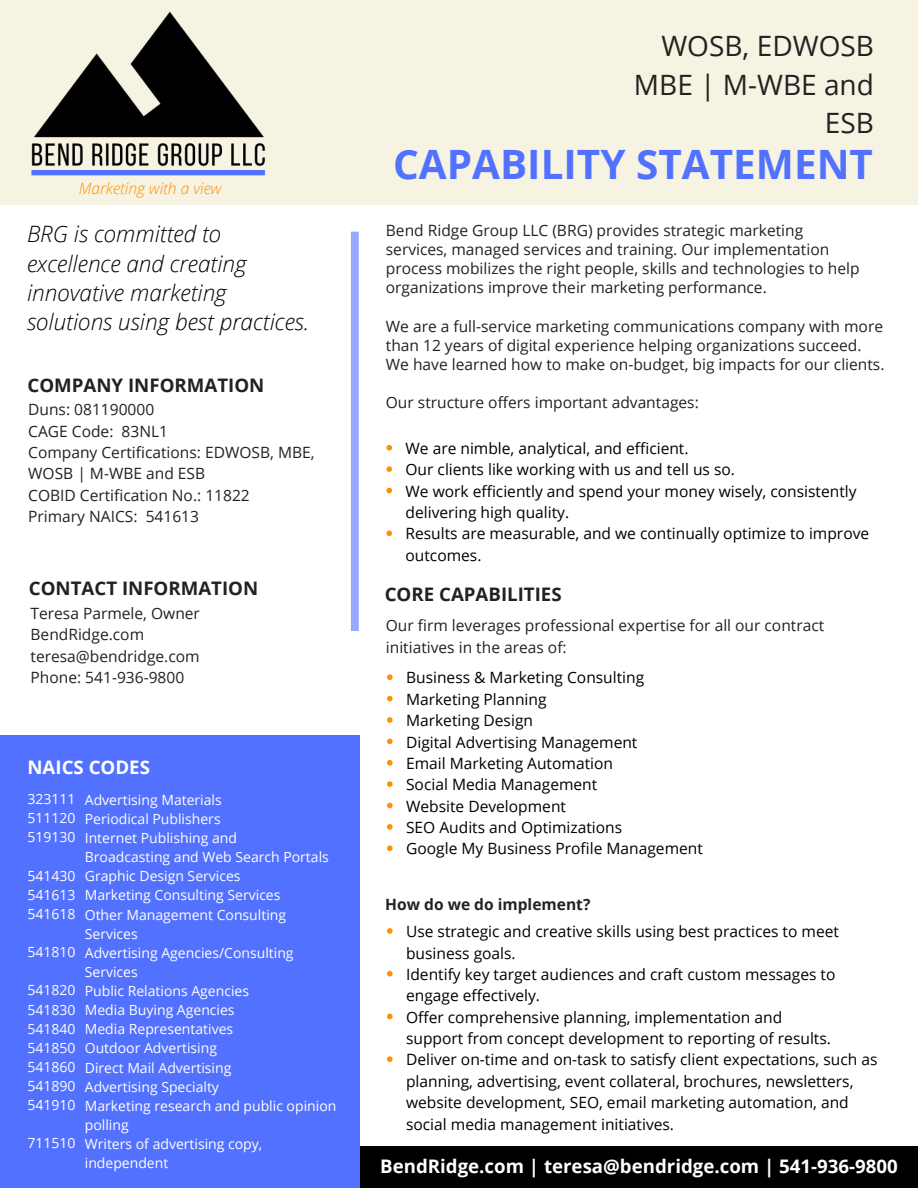
<style>
.page{position:relative;width:918px;height:1188px;background:#fff}
.page>*{position:absolute;margin:0;border:0;box-sizing:border-box;transform-origin:0 0}
.t1{font:700 40.5px "Open Sans";color:#5271ff}
.t2{font:28.05px/38.2px "Open Sans";color:#222;text-align:right}
.t3{font:italic 300 22.5px/29.2px "Open Sans";color:#000}
.t4{font:700 18.75px "Open Sans";color:#fff}
.t5{font:700 18.75px "Open Sans";color:#222}
.t6{font:15.6px/21.3px "Open Sans";color:#000}
.t7{font:15.6px/21.3px "Open Sans";color:#222}
.t8{font:700 15.6px "Open Sans";color:#222}
.t9{font:italic 300 15.6px "Open Sans";color:#ff9000}
.t10{font:13.95px/19.2px "Open Sans";color:#fff;text-align:justify}
</style>
<div class="page">
<div style="left:0;top:0;width:918px;height:205px;background:#f6f3e2"></div>
<img style="left:31px;top:11px;width:234px;height:165px">
<div style="left:360px;top:1146px;width:558px;height:42px;background:#000"></div>
<svg style="left:387px;top:674px;width:6px;height:6px"></svg>
<svg style="left:387px;top:696px;width:6px;height:5px"></svg>
<svg style="left:387px;top:717px;width:6px;height:6px"></svg>
<svg style="left:387px;top:739px;width:6px;height:5px"></svg>
<svg style="left:387px;top:760px;width:6px;height:6px"></svg>
<svg style="left:387px;top:781px;width:6px;height:6px"></svg>
<svg style="left:387px;top:803px;width:6px;height:5px"></svg>
<svg style="left:387px;top:824px;width:6px;height:6px"></svg>
<svg style="left:387px;top:845px;width:6px;height:6px"></svg>
<div style="left:0;top:736px;width:360px;height:452px;background:#5271ff"></div>
<svg style="left:351px;top:232px;width:8px;height:399px;background:#9af"></svg>
<svg style="left:386px;top:445px;width:6px;height:6px"></svg>
<svg style="left:386px;top:466px;width:6px;height:6px"></svg>
<svg style="left:386px;top:488px;width:6px;height:5px"></svg>
<svg style="left:386px;top:530px;width:6px;height:6px"></svg>
<svg style="left:387px;top:928px;width:6px;height:6px"></svg>
<svg style="left:387px;top:971px;width:6px;height:5px"></svg>
<svg style="left:387px;top:1014px;width:6px;height:5px"></svg>
<svg style="left:387px;top:1056px;width:6px;height:6px"></svg>
<p class="t9" style="left:79px;top:177px;width:144px">Marketing with a view</p>
<h3 class="t3" style="left:27px;top:219px;width:284px">BRG is committed to excellence and creating innovative marketing solutions using best practices.</h3>
<p class="t5" style="left:27px;top:372px;width:238px">COMPANY INFORMATION</p>
<p class="t7" style="left:28px;top:399px;width:288px">Duns: 081190000<br>CAGE Code: 83NL1<br>Company Certifications: EDWOSB, MBE,<br>WOSB | M-WBE and ESB<br>COBID Certification No.: 11822<br>Primary NAICS: 541613</p>
<p class="t5" style="left:29px;top:574px;width:231px">CONTACT INFORMATION</p>
<p class="t7" style="left:31px;top:602px;width:171px">Teresa Parmele, Owner<br>BendRidge.com teresa@bendridge.com<br>Phone: 541-936-9800</p>
<p class="t4" style="left:27px;top:754px;width:124px">NAICS CODES</p>
<p class="t10" style="left:85px;top:790px;width:253px;text-align:left">Advertising Materials<br>Periodical Publishers<br>Internet Publishing and<br>Broadcasting and Web Search Portals<br>Graphic Design Services<br>Marketing Consulting Services<br>Other Management Consulting<br>Services<br>Advertising Agencies/Consulting<br>Services<br>Public Relations Agencies<br>Media Buying Agencies<br>Media Representatives<br>Outdoor Advertising<br>Direct Mail Advertising<br>Advertising Specialty<br>Marketing research and public opinion polling<br>Writers of advertising copy, independent</p>
<p class="t10" style="left:27px;top:789px;width:49px">323111<br>511120<br>519130</p>
<p class="t10" style="left:27px;top:866px;width:49px">541430<br>541613<br>541618</p>
<p class="t10" style="left:27px;top:942px;width:49px">541810</p>
<p class="t10" style="left:27px;top:980px;width:49px">541820<br>541830<br>541840<br>541850<br>541860<br>541890<br>541910</p>
<p class="t10" style="left:27px;top:1133px;width:49px">711510</p>
<h2 class="t2" style="left:634px;top:26px;width:242px">WOSB, EDWOSB<br>MBE | M-WBE and<br>ESB</h2>
<h1 class="t1" style="left:393px;top:136px;width:481px">CAPABILITY STATEMENT</h1>
<p class="t7" style="left:386px;top:220px;width:475px;line-height:19.2px">Bend Ridge Group LLC (BRG) provides strategic marketing services, managed services and training. Our implementation process mobilizes the right people, skills and technologies to help organizations improve their marketing performance.</p>
<p class="t7" style="left:386px;top:316px;width:500px;line-height:19.2px">We are a full-service marketing communications company with more than 12 years of digital experience helping organizations succeed.<br>We have learned how to make on-budget, big impacts for our clients.</p>
<p class="t7" style="left:386px;top:391px;width:314px">Our structure offers important advantages:</p>
<p class="t6" style="left:406px;top:437px;width:465px">We are nimble, analytical, and efficient.<br>Our clients like working with us and tell us so.<br>We work efficiently and spend your money wisely, consistently delivering high quality.<br>Results are measurable, and we continually optimize to improve outcomes.</p>
<p class="t5" style="left:385px;top:581px;width:178px">CORE CAPABILITIES</p>
<p class="t7" style="left:386px;top:614px;width:440px">Our firm leverages professional expertise for all our contract initiatives in the areas of:</p>
<p class="t6" style="left:406px;top:667px;width:298px">Business &amp; Marketing Consulting<br>Marketing Planning<br>Marketing Design<br>Digital Advertising Management<br>Email Marketing Automation<br>Social Media Management<br>Website Development<br>SEO Audits and Optimizations<br>Google My Business Profile Management</p>
<p class="t8" style="left:385px;top:893px;width:207px">How do we do implement?</p>
<p class="t6" style="left:406px;top:920px;width:473px">Use strategic and creative skills using best practices to meet business goals.<br>Identify key target audiences and craft custom messages to engage effectively.<br>Offer comprehensive planning, implementation and<br>support from concept development to reporting of results.<br>Deliver on-time and on-task to satisfy client expectations, such as planning, advertising, event collateral, brochures, newsletters, website development, SEO, email marketing automation, and social media management initiatives.</p>
<p class="t4" style="left:380px;top:1153px;width:519px">BendRidge.com | teresa@bendridge.com | 541-936-9800</p>
</div>
